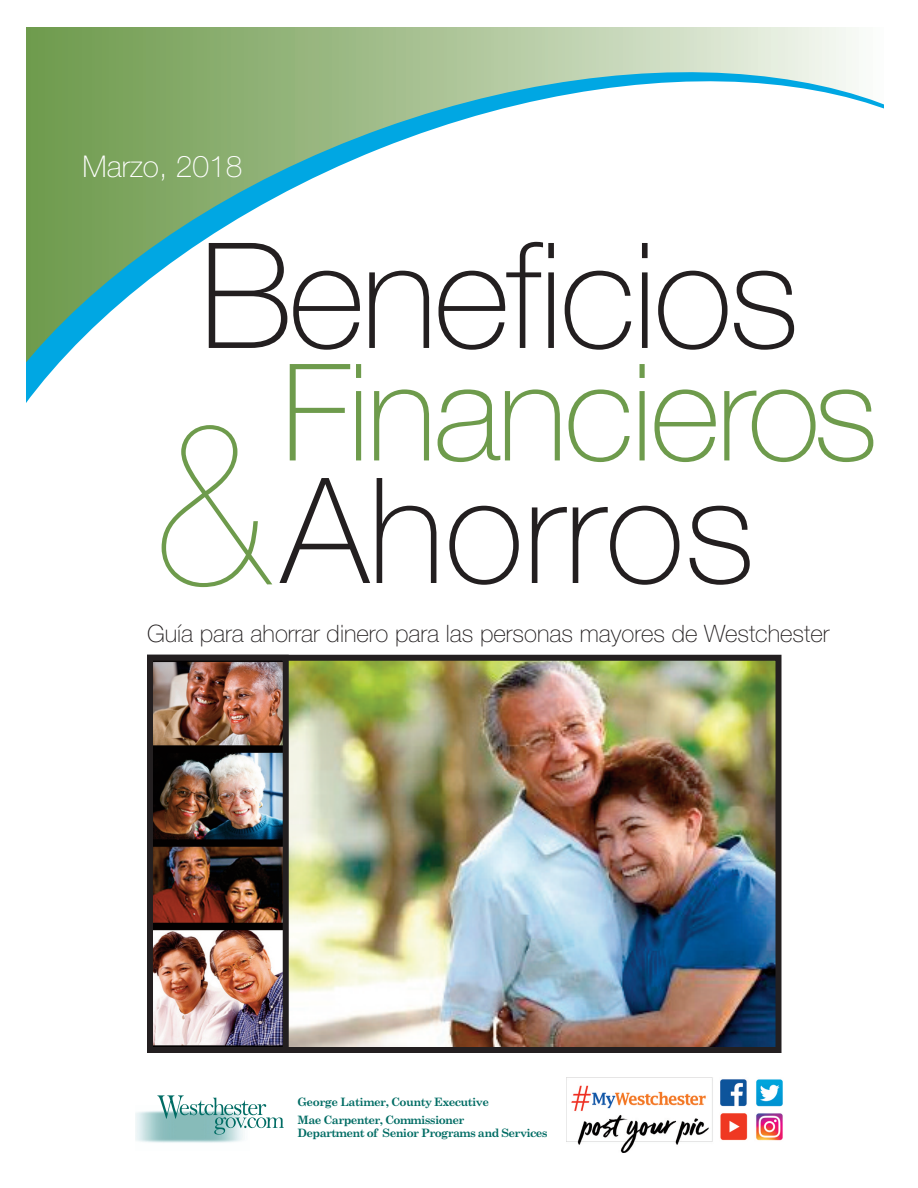
<style>
.page{position:relative;width:918px;height:1188px;background:#fff}
.page>*{position:absolute;margin:0;border:0;box-sizing:border-box;transform-origin:0 0}
.t1{font:100 147px "Helv Neue";letter-spacing:-.025em;color:#231f20}
.t2{font:100 147px "Helv Neue";color:#231f20}
.t3{font:100 135px "Helv Neue";letter-spacing:-.025em;color:#6e9b4c}
.t4{font:100 30px "Helv Neue";color:#fff}
.t5{font:100 24px "Helv Neue";color:#231f20}
.t6{font:700 11.55px/17.4px "Century Schoolbook";letter-spacing:-.05em;color:#006c64}
.s1{font-family:"Helv Neue Cond X Lt";font-weight:200;font-size:225px;color:#6e9b4c}
</style>
<div class="page">
<svg style="left:26px;top:31px;width:858px;height:624px"></svg>
<img style="left:289px;top:662px;width:486px;height:384px">
<div style="left:147px;top:655px;width:635px;height:398px;border:6px solid #231f20"></div>
<img style="left:154px;top:662px;width:128px;height:384px">
<div style="left:147px;top:655px;width:142px;height:398px;border:6px solid #231f20"></div>
<svg style="left:157px;top:1095px;width:127px;height:40px"></svg>
<img style="left:566px;top:1077px;width:217px;height:75px">
<h3 class="t4" style="left:82px;top:155px;width:161px">Marzo, 2018</h3>
<h1 class="t1" style="left:200px;top:243px;width:601px">Beneficios</h1>
<h2 class="t3" style="left:281px;top:364px;width:598px">Financieros</h2>
<h1 class="t2" style="left:156px;top:478px;width:601px"><span class="s1">&amp;</span>Ahorros</h1>
<h3 class="t5" style="left:147px;top:624px;width:684px">Guía para ahorrar dinero para las personas mayores de Westchester</h3>
<p class="t6" style="left:298px;top:1093px;width:193px">George Latimer, County Executive<br>Mae Carpenter, Commissioner</p>
<p class="t6" style="left:298px;top:1124px;width:252px">Department of Senior Programs and Services</p>
</div>
